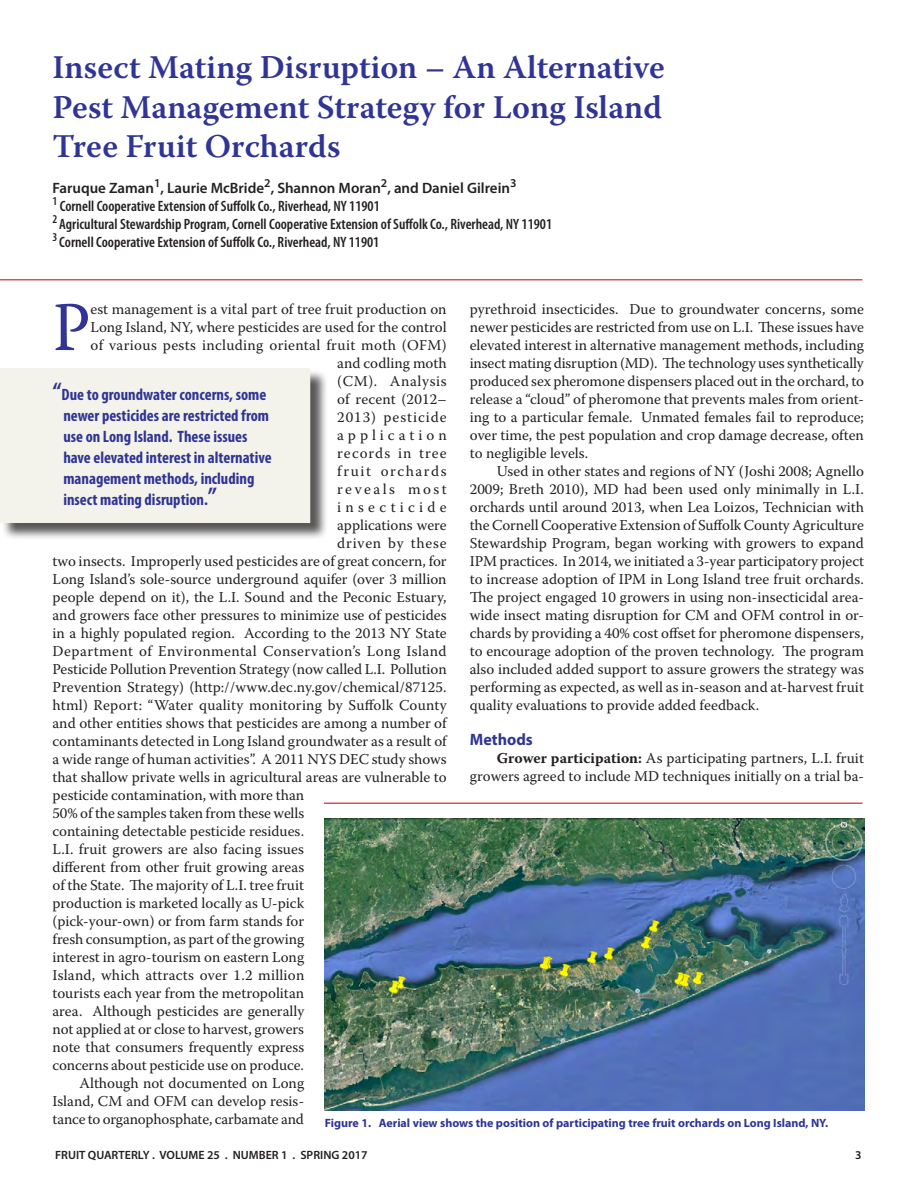
<style>
.page{position:relative;width:918px;height:1188px;background:#fff}
.page>*{position:absolute;margin:0;border:0;box-sizing:border-box;transform-origin:0 0}
.t1{font:69.6px "Warnock Pro";color:#303595;scale:.96 1}
.t2{font:600 33px "Warnock Pro";color:#303595}
.t3{font:700 condensed 16.5px/21px "Myriad Pro";color:#303595}
.t4{font:700 16.5px "Myriad";color:#303595}
.t5{font:15px/18px "Warnock Pro";color:#231f20;text-align:justify}
.t6{font:600 condensed 15px "Myriad Pro";color:#231f20}
.t7{font:600 15px "Myriad Pro";color:#231f20}
.t8{font:15px "Warnock Pro";letter-spacing:.03em;color:#231f20}
.t9{font:15px "Warnock Pro";letter-spacing:.02em;color:#231f20}
.t10{font:15px "Warnock Pro";letter-spacing:.065em;color:#231f20}
.t11{font:15px "Warnock Pro";letter-spacing:.04em;color:#231f20}
.t12{font:15px "Warnock Pro";letter-spacing:.07em;color:#231f20}
.t13{font:15px "Warnock Pro";letter-spacing:.105em;color:#231f20}
.t14{font:15px "Warnock Pro";letter-spacing:.055em;color:#231f20}
.t15{font:15px "Warnock Pro";letter-spacing:.265em;color:#231f20}
.t16{font:15px "Warnock Pro";letter-spacing:.16em;color:#231f20}
.t17{font:15px "Warnock Pro";letter-spacing:.285em;color:#231f20}
.t18{font:700 12px "Myriad Pro";color:#303595}
.t19{font:600 12px "Myriad Pro";color:#231f20}
.s1{font-weight:700}
.s2{font-size:25.5px}
</style>
<div class="page">
<hr style="left:0;top:279px;width:862px;height:1px;background:#d75252">
<div style="left:1px;top:369px;width:327px;height:172px;background:#231f20;opacity:.75"></div>
<div style="left:0;top:368px;width:310px;height:155px;background:#f3f3eb"></div>
<img style="left:324px;top:818px;width:540px;height:293px">
<hr style="left:324px;top:802px;width:538px;height:2px;background:#d75252">
<p class="t2" style="left:52px;top:48px;width:614px">Insect Mating Disruption – An Alternative</p>
<p class="t2" style="left:52px;top:87px;width:611px">Pest Management Strategy for Long Island</p>
<p class="t2" style="left:52px;top:127px;width:289px">Tree Fruit Orchards</p>
<p class="t7" style="left:52px;top:179px;width:466px">Faruque Zaman<sup>1</sup>, Laurie McBride<sup>2</sup>, Shannon Moran<sup>2</sup>, and Daniel Gilrein<sup>3</sup></p>
<p class="t6" style="left:52px;top:198px;width:329px"><sup>1</sup> Cornell Cooperative Extension of Suffolk Co., Riverhead, NY 11901</p>
<p class="t6" style="left:52px;top:216px;width:501px"><sup>2</sup> Agricultural Stewardship Program, Cornell Cooperative Extension of Suffolk Co., Riverhead, NY 11901</p>
<p class="t6" style="left:52px;top:234px;width:328px"><sup>3</sup> Cornell Cooperative Extension of Suffolk Co., Riverhead, NY 11901</p>
<p class="t1" style="left:52px;top:285px;width:41px">P</p>
<p class="t5" style="left:90px;top:300px;width:358px">est management is a vital part of tree fruit production on</p>
<p class="t5" style="left:470px;top:300px;width:396px">pyrethroid insecticides. Due to groundwater concerns, some newer pesticides are restricted from use on L.I. These issues have elevated interest in alternative management methods, including insect mating disruption (MD). The technology uses synthetically produced sex pheromone dispensers placed out in the orchard, to release a “cloud” of pheromone that prevents males from orient&shy;ing to a particular female. Unmated females fail to reproduce; over time, the pest population and crop damage decrease, often to negligible levels.</p>
<p class="t5" style="left:470px;top:462px;width:396px;text-indent:27px">Used in other states and regions of NY (Joshi 2008; Agnello 2009; Breth 2010), MD had been used only minimally in L.I. orchards until around 2013, when Lea Loizos, Technician with the Cornell Cooperative Extension of Suffolk County Agriculture Stewardship Program, began working with growers to expand IPM practices. In 2014, we initiated a 3-year participatory project to increase adoption of IPM in Long Island tree fruit orchards.<br>The project engaged 10 growers in using non-insecticidal area&shy;wide insect mating disruption for CM and OFM control in or&shy;chards by providing a 40% cost offset for pheromone dispensers, to encourage adoption of the proven technology. The program also included added support to assure growers the strategy was performing as expected, as well as in-season and at-harvest fruit quality evaluations to provide added feedback.</p>
<p class="t4" style="left:470px;top:731px;width:65px">Methods</p>
<p class="t5" style="left:470px;top:749px;width:396px;text-align:right"><span class="s1">Grower participation:</span> As participating partners, L.I. fruit growers agreed to include MD techniques initially on a trial ba-</p>
<p class="t5" style="left:90px;top:318px;width:358px">Long Island, NY, where pesticides are used for the control</p>
<p class="t9" style="left:90px;top:336px;width:358px">of various pests including oriental fruit moth (OFM)</p>
<p class="t5" style="left:337px;top:354px;width:111px">and codling moth</p>
<p class="t11" style="left:337px;top:372px;width:111px">(CM). Analysis</p>
<p class="t5" style="left:337px;top:390px;width:111px">of recent (2012–</p>
<p class="t10" style="left:337px;top:408px;width:111px">2013) pesticide</p>
<p class="t15" style="left:337px;top:426px;width:111px">application</p>
<p class="t12" style="left:337px;top:444px;width:111px">records in tree</p>
<p class="t13" style="left:337px;top:462px;width:111px">fruit orchards</p>
<p class="t16" style="left:337px;top:480px;width:111px">reveals most</p>
<p class="t17" style="left:337px;top:498px;width:111px">insecticide</p>
<p class="t5" style="left:337px;top:516px;width:111px">applications were</p>
<p class="t14" style="left:337px;top:534px;width:111px">driven by these</p>
<p class="t5" style="left:53px;top:552px;width:396px">two insects. Improperly used pesticides are of great concern, for</p>
<p class="t5" style="left:53px;top:570px;width:396px">Long Island’s sole-source underground aquifer (over 3 million</p>
<p class="t5" style="left:53px;top:588px;width:396px">people depend on it), the L.I. Sound and the Peconic Estuary,</p>
<p class="t5" style="left:53px;top:606px;width:396px">and growers face other pressures to minimize use of pesticides</p>
<p class="t5" style="left:53px;top:624px;width:396px">in a highly populated region. According to the 2013 NY State</p>
<p class="t8" style="left:53px;top:642px;width:396px">Department of Environmental Conservation’s Long Island</p>
<p class="t5" style="left:53px;top:660px;width:396px">Pesticide Pollution Prevention Strategy (now called L.I. Pollution</p>
<p class="t5" style="left:53px;top:678px;width:396px">Prevention Strategy) (http://www.dec.ny.gov/chemical/87125.</p>
<p class="t5" style="left:53px;top:696px;width:396px">html) Report: “Water quality monitoring by Suffolk County</p>
<p class="t5" style="left:53px;top:714px;width:396px">and other entities shows that pesticides are among a number of</p>
<p class="t5" style="left:53px;top:732px;width:396px">contaminants detected in Long Island groundwater as a result of</p>
<p class="t5" style="left:53px;top:750px;width:396px">a wide range of human activities”. A 2011 NYS DEC study shows</p>
<p class="t5" style="left:53px;top:768px;width:396px">that shallow private wells in agricultural areas are vulnerable to</p>
<p class="t5" style="left:53px;top:786px;width:253px">pesticide contamination, with more than</p>
<p class="t5" style="left:53px;top:804px;width:253px">50% of the samples taken from these wells</p>
<p class="t5" style="left:53px;top:822px;width:253px">containing detectable pesticide residues.</p>
<p class="t5" style="left:53px;top:840px;width:253px">L.I. fruit growers are also facing issues</p>
<p class="t5" style="left:53px;top:858px;width:253px">different from other fruit growing areas</p>
<p class="t5" style="left:53px;top:876px;width:253px">of the State. The majority of L.I. tree fruit</p>
<p class="t5" style="left:53px;top:894px;width:253px">production is marketed locally as U-pick</p>
<p class="t5" style="left:53px;top:912px;width:253px">(pick-your-own) or from farm stands for</p>
<p class="t5" style="left:53px;top:930px;width:253px">fresh consumption, as part of the growing</p>
<p class="t5" style="left:53px;top:948px;width:253px">interest in agro-tourism on eastern Long</p>
<p class="t5" style="left:53px;top:966px;width:253px">Island, which attracts over 1.2 million</p>
<p class="t5" style="left:53px;top:984px;width:253px">tourists each year from the metropolitan</p>
<p class="t5" style="left:53px;top:1002px;width:253px">area. Although pesticides are generally</p>
<p class="t5" style="left:53px;top:1020px;width:253px">not applied at or close to harvest, growers</p>
<p class="t5" style="left:53px;top:1038px;width:253px">note that consumers frequently express</p>
<p class="t5" style="left:53px;top:1056px;width:253px">concerns about pesticide use on produce.</p>
<p class="t5" style="left:52px;top:1074px;width:253px;text-indent:27px">Although not documented on Long Island, CM and OFM can develop resis&shy;tance to organophosphate, carbamate and</p>
<p class="t3" style="left:63px;top:383px;width:210px;text-indent:-11px"><span class="s2">“</span>Due to groundwater concerns, some newer pesticides are restricted from use on Long Island. These issues have elevated interest in alternative management methods, including insect mating disruption.<span class="s2">”</span></p>
<p class="t18" style="left:325px;top:1115px;width:505px">Figure 1. Aerial view shows the position of participating tree fruit orchards on Long Island, NY.</p>
<p class="t19" style="left:55px;top:1147px;width:314px">FRUIT QUARTERLY . VOLUME 25 . NUMBER 1 . SPRING 2017</p>
<p class="t19" style="left:855px;top:1147px;width:8px">3</p>
</div>
